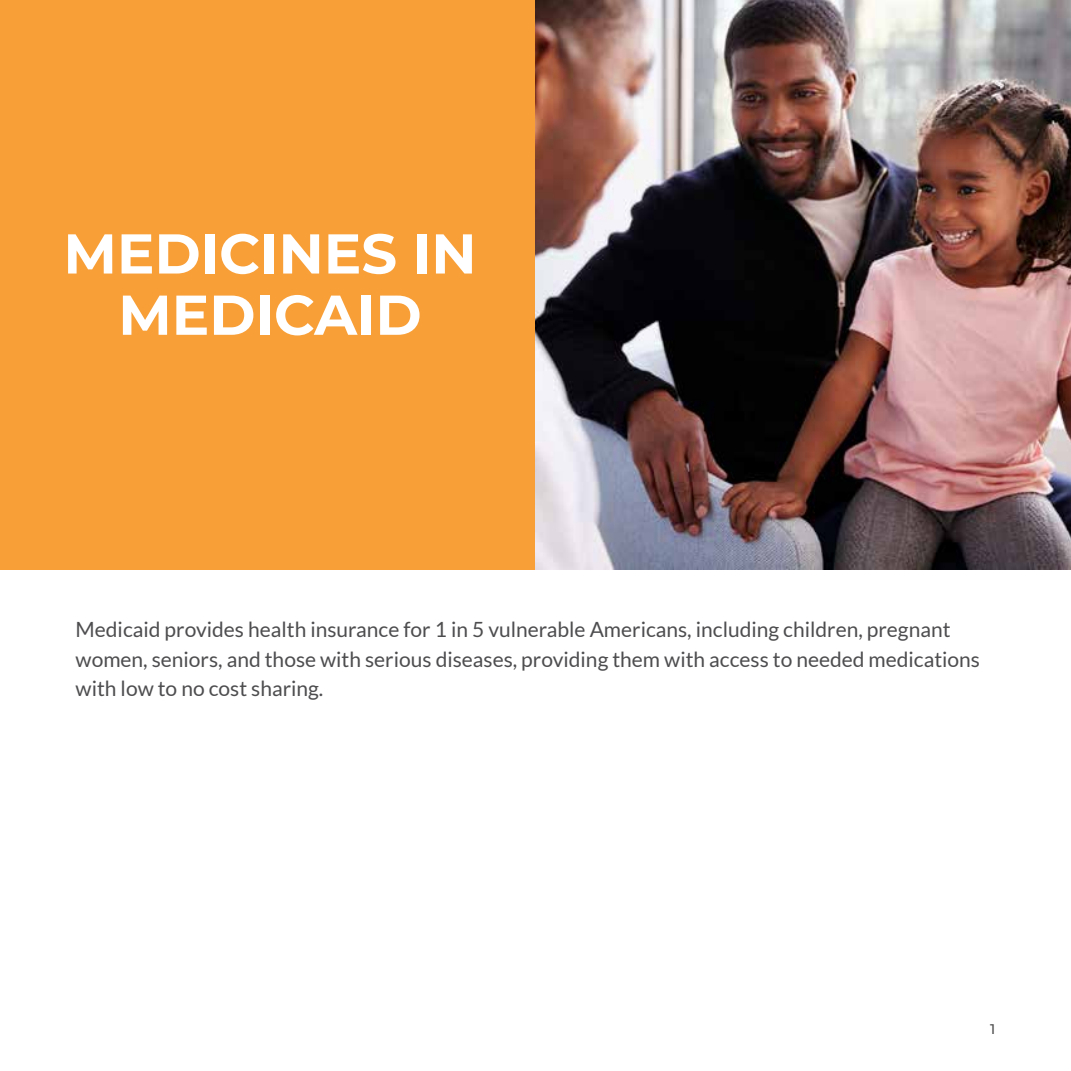
<style>
.page{position:relative;width:1071px;height:1071px;background:#fff}
.page>*{position:absolute;margin:0;border:0;box-sizing:border-box;transform-origin:0 0}
.t1{font:600 171.5px "Montserrat";color:#fff}
.t2{font:700 56px/61.2px "Montserrat";color:#fff;text-align:center}
.t3{font:21px/29.8px "Lato";color:#4d4d4f}
.t4{font:500 14px "Montserrat";color:#4d4d4f}
</style>
<div class="page">
<div style="left:0;top:0;width:537px;height:570px;background:#f99f38"></div>
<img style="left:536px;top:0;width:535px;height:570px">
<h1 class="t1" style="left:216px;top:84px;width:101px">3</h1>
<h2 class="t2" style="left:63px;top:220px;width:415px">MEDICINES IN<br>MEDICAID</h2>
<h2 class="t2" style="left:59px;top:309px;width:415px">MEDICINES IN</h2>
<p class="t3" style="left:76px;top:614px;width:906px">Medicaid provides health insurance for 1 in 5 vulnerable Americans, including children, pregnant women, seniors, and those with serious diseases, providing them with access to needed medications with low to no cost sharing.</p>
<p class="t4" style="left:990px;top:1019px;width:7px">1</p>
</div>
